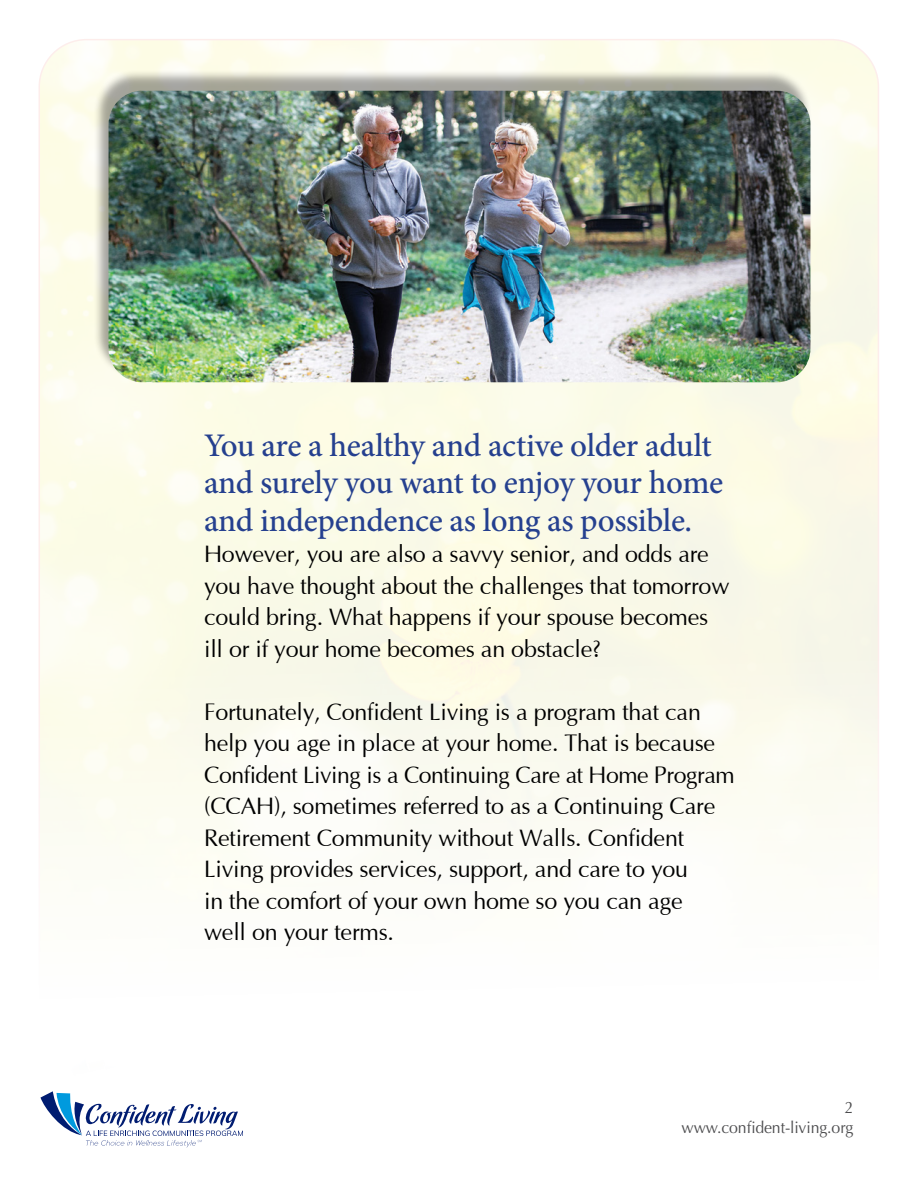
<style>
.page{position:relative;width:918px;height:1188px;background:#fff}
.page>*{position:absolute;margin:0;border:0;box-sizing:border-box;transform-origin:0 0}
.t1{font:500 33px/37.5px "Minion Pro";letter-spacing:-.015em;color:#25408f}
.t2{font:24px/31.5px "Optima";letter-spacing:-.01em;color:#000}
.t3{font:16.5px/19.8px "Optima";letter-spacing:-.005em;color:#4d4d4f;text-align:right;scale:.96 1}
</style>
<div class="page">
<div style="left:93px;top:69px;width:718px;height:308px;background:#000;opacity:.35"></div>
<img style="left:109px;top:91px;width:701px;height:291px">
<svg style="left:40px;top:1091px;width:203px;height:57px"></svg>
<h1 class="t1" style="left:204px;top:427px;width:521px">You are a healthy and active older adult and surely you want to enjoy your home and independence as long as possible.</h1>
<p class="t2" style="left:204px;top:540px;width:527px">However, you are also a savvy senior, and odds are you have thought about the challenges that tomorrow could bring. What happens if your spouse becomes ill or if your home becomes an obstacle?</p>
<p class="t2" style="left:204px;top:697px;width:532px">Fortunately, Confident Living is a program that can help you age in place at your home. That is because Confident Living is a Continuing Care at Home Program (CCAH), sometimes referred to as a Continuing Care Retirement Community without Walls. Confident Living provides services, support, and care to you<br>in the comfort of your own home so you can age<br>well on your terms.</p>
<p class="t3" style="left:682px;top:1098px;width:181px">2 www.confident-living.org</p>
</div>
